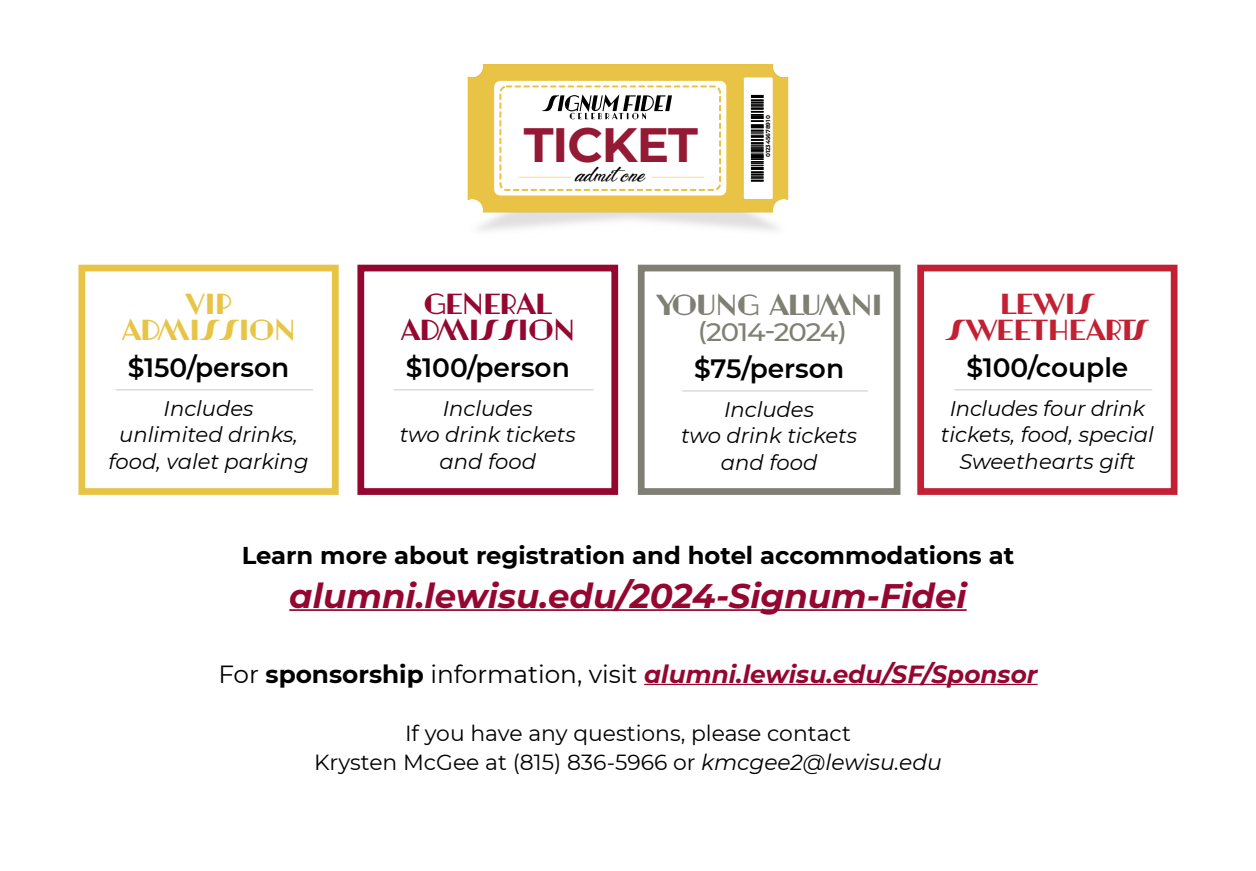
<style>
.page{position:relative;width:1256px;height:871px;background:#fff}
.page>*{position:absolute;margin:0;border:0;box-sizing:border-box;transform-origin:0 0}
.t1{font:700 48.38px "Montserrat";letter-spacing:-.02em;color:#941935}
.t2{font:italic 700 33.98px "Montserrat";color:#940730}
.t3{font:29.03px/26.3px "Artisual Deco Regular PERSONALUSEONLY PERSONALUSEONLY";letter-spacing:-.04em;color:#940730;text-align:center;scale:1.1 1}
.t4{font:29.03px/26.3px "Artisual Deco Regular PERSONALUSEONLY PERSONALUSEONLY";letter-spacing:-.04em;color:#c22033;text-align:center;scale:1.1 1}
.t5{font:29.03px/26.6px "Artisual Deco Regular PERSONALUSEONLY PERSONALUSEONLY";letter-spacing:-.04em;color:#e8c446;text-align:center;scale:1.1 1}
.t6{font:29.03px "Artisual Deco Regular PERSONALUSEONLY PERSONALUSEONLY";letter-spacing:-.06em;color:#807f74;scale:1.1 1}
.t7{font:600 26.55px "Montserrat";color:#000}
.t8{font:500 25.2px "Montserrat";letter-spacing:-.045em;color:#807f74;scale:1.1 1}
.t9{font:italic 700 24.75px "Montserrat";color:#940730}
.t10{font:700 24.3px "Montserrat";color:#000}
.t11{font:21.82px/29px "Montserrat";color:#000;text-align:center}
.t12{font:italic 21.15px/26.6px "Montserrat";color:#000;text-align:center}
.t13{font:18.68px "Legendary Hollywood";color:#000;scale:1.12 1}
.t14{font:700 5.85px "Montserrat";color:#000}
.s1{font-weight:400;font-style:normal;color:#000}
.s2{font-style:normal;color:#000}
.s3{font-style:italic}
</style>
<div class="page">
<hr style="left:289px;top:609px;width:677px;height:2px;background:#940730">
<hr style="left:644px;top:684px;width:393px;height:1px;background:#940730">
<div style="left:468px;top:64px;width:320px;height:148px;background:#e8c346"></div>
<div style="left:493px;top:80px;width:234px;height:116px;background:#fff;border-radius:7px"></div>
<div style="left:493px;top:80px;width:234px;height:116px;border:1px solid #fee584;border-radius:7px"></div>
<div style="left:493px;top:79px;width:235px;height:118px;border:1px solid #e8c346;border-radius:7px"></div>
<div style="left:744px;top:77px;width:28px;height:122px;background:#fff"></div>
<svg style="left:751px;top:95px;width:12px;height:86px"></svg>
<svg style="left:500px;top:86px;width:220px;height:105px"></svg>
<hr style="left:116px;top:389px;width:197px;height:1px;background:#d9d7d2">
<div style="left:78px;top:265px;width:261px;height:230px;border:7px solid #e8c446"></div>
<hr style="left:394px;top:389px;width:199px;height:1px;background:#d9d7d2">
<div style="left:357px;top:265px;width:261px;height:230px;border:7px solid #940730"></div>
<hr style="left:682px;top:390px;width:186px;height:1px;background:#d9d7d2">
<div style="left:638px;top:265px;width:262px;height:230px;border:7px solid #807f74"></div>
<hr style="left:954px;top:389px;width:198px;height:1px;background:#d9d7d2">
<div style="left:917px;top:265px;width:260px;height:230px;border:7px solid #c22033"></div>
<h3 class="t5" style="left:121px;top:287px;width:161px">VIP<br>ADMISSION</h3>
<p class="t7" style="left:128px;top:349px;width:163px">$150/person</p>
<p class="t12" style="left:109px;top:394px;width:201px">Includes<br>unlimited drinks, food, valet parking</p>
<h1 class="t1" style="left:524px;top:110px;width:176px">TICKET</h1>
<p class="t13" style="left:576px;top:162px;width:63px">admit one</p>
<p class="t14" style="left:764px;top:157px;width:43px;rotate:-90deg">012345678910</p>
<h3 class="t3" style="left:400px;top:287px;width:161px">GENERAL<br>ADMISSION</h3>
<p class="t7" style="left:406px;top:349px;width:165px">$100/person</p>
<p class="t12" style="left:400px;top:394px;width:177px">Includes<br>two drink tickets and food</p>
<h3 class="t6" style="left:655px;top:281px;width:208px">YOUNG ALUMNI</h3>
<p class="t8" style="left:697px;top:315px;width:138px">(2014-2024)</p>
<p class="t7" style="left:694px;top:350px;width:151px">$75/person</p>
<p class="t12" style="left:681px;top:395px;width:177px">Includes<br>two drink tickets and food</p>
<h3 class="t4" style="left:945px;top:287px;width:187px">LEWIS<br>SWEETHEARTS</h3>
<p class="t7" style="left:966px;top:349px;width:164px">$100/couple</p>
<p class="t12" style="left:941px;top:394px;width:214px">Includes four drink tickets, food, special<br>Sweethearts gift</p>
<p class="t10" style="left:242px;top:538px;width:774px">Learn more about registration and hotel accommodations at</p>
<h2 class="t2" style="left:289px;top:571px;width:679px">alumni.lewisu.edu/2024-Signum-Fidei</h2>
<p class="t9" style="left:218px;top:656px;width:820px"><span class="s1">For</span> <span class="s2">sponsorship</span> <span class="s1">information, visit</span> alumni.lewisu.edu/SF/Sponsor</p>
<p class="t11" style="left:314px;top:718px;width:629px">If you have any questions, please contact<br>Krysten McGee at (815) 836-5966 or <span class="s3">kmcgee2@lewisu.edu</span></p>
</div>
